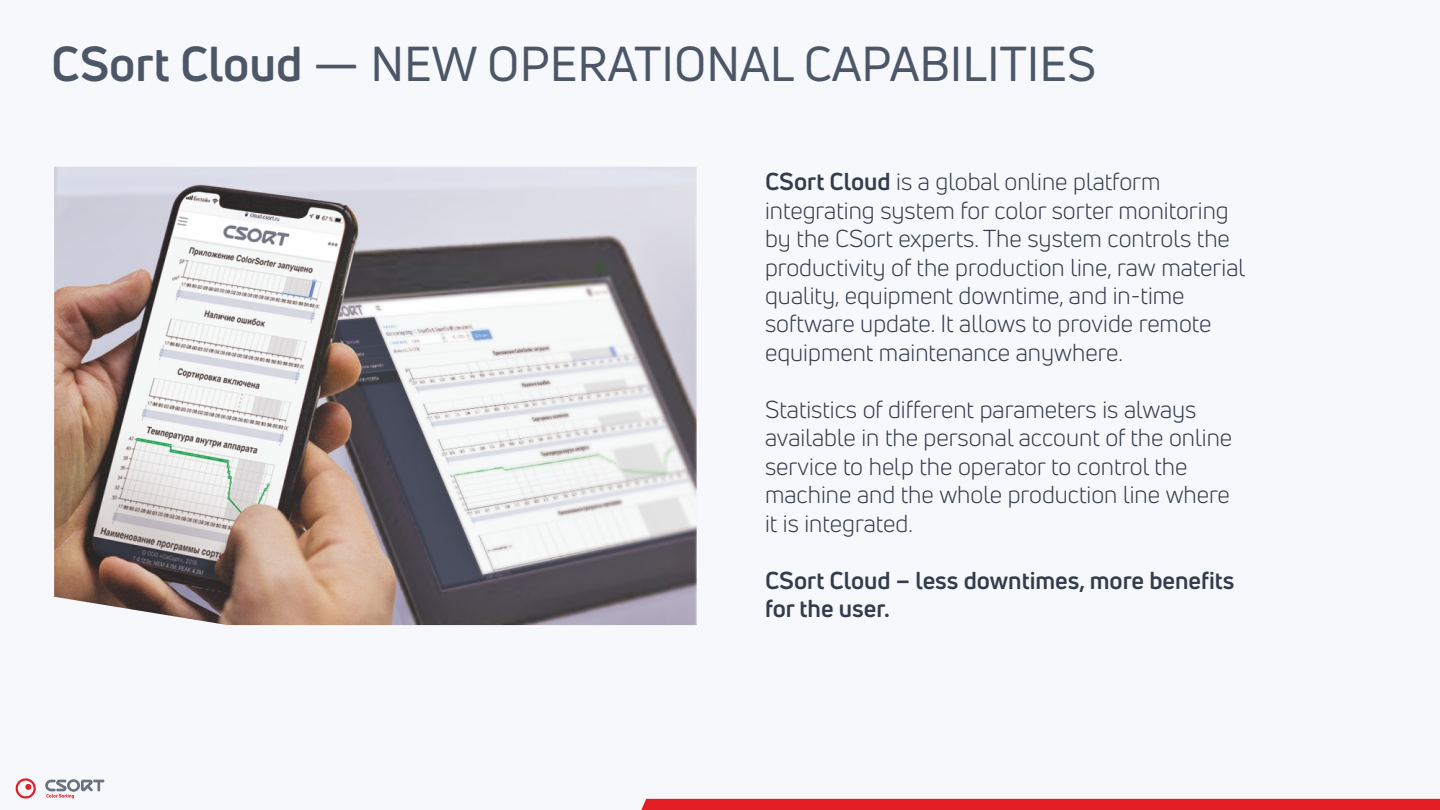
<style>
.page{position:relative;width:1440px;height:810px;background:#f6f8fb}
.page>*{position:absolute;margin:0;border:0;box-sizing:border-box;transform-origin:0 0}
.t1{font:48px "Uni Neue";color:#4c5666}
.t2{font:24px/28.4px "Uni Neue";color:#343c4b}
.t3{font:700 24px/28.4px "Uni Neue";color:#343c4b}
.s1{font-weight:700}
</style>
<div class="page">
<div style="left:641px;top:799px;width:799px;height:11px;background:#e31e24"></div>
<svg style="left:15px;top:778px;width:21px;height:21px"></svg>
<svg style="left:45px;top:779px;width:59px;height:19px"></svg>
<img style="left:54px;top:167px;width:643px;height:458px">
<h1 class="t1" style="left:51px;top:45px;width:1047px"><span class="s1">CSort Cloud</span> — NEW OPERATIONAL CAPABILITIES</h1>
<p class="t2" style="left:765px;top:170px;width:482px"><span class="s1">CSort Cloud</span> is a global online platform integrating system for color sorter monitoring by the CSort experts. The system controls the productivity of the production line, raw material quality, equipment downtime, and in-time software update. It allows to provide remote equipment maintenance anywhere.</p>
<p class="t2" style="left:765px;top:398px;width:469px">Statistics of different parameters is always available in the personal account of the online service to help the operator to control the machine and the whole production line where it is integrated.</p>
<p class="t3" style="left:765px;top:568px;width:471px">CSort Cloud – less downtimes, more benefits for the user.</p>
</div>
